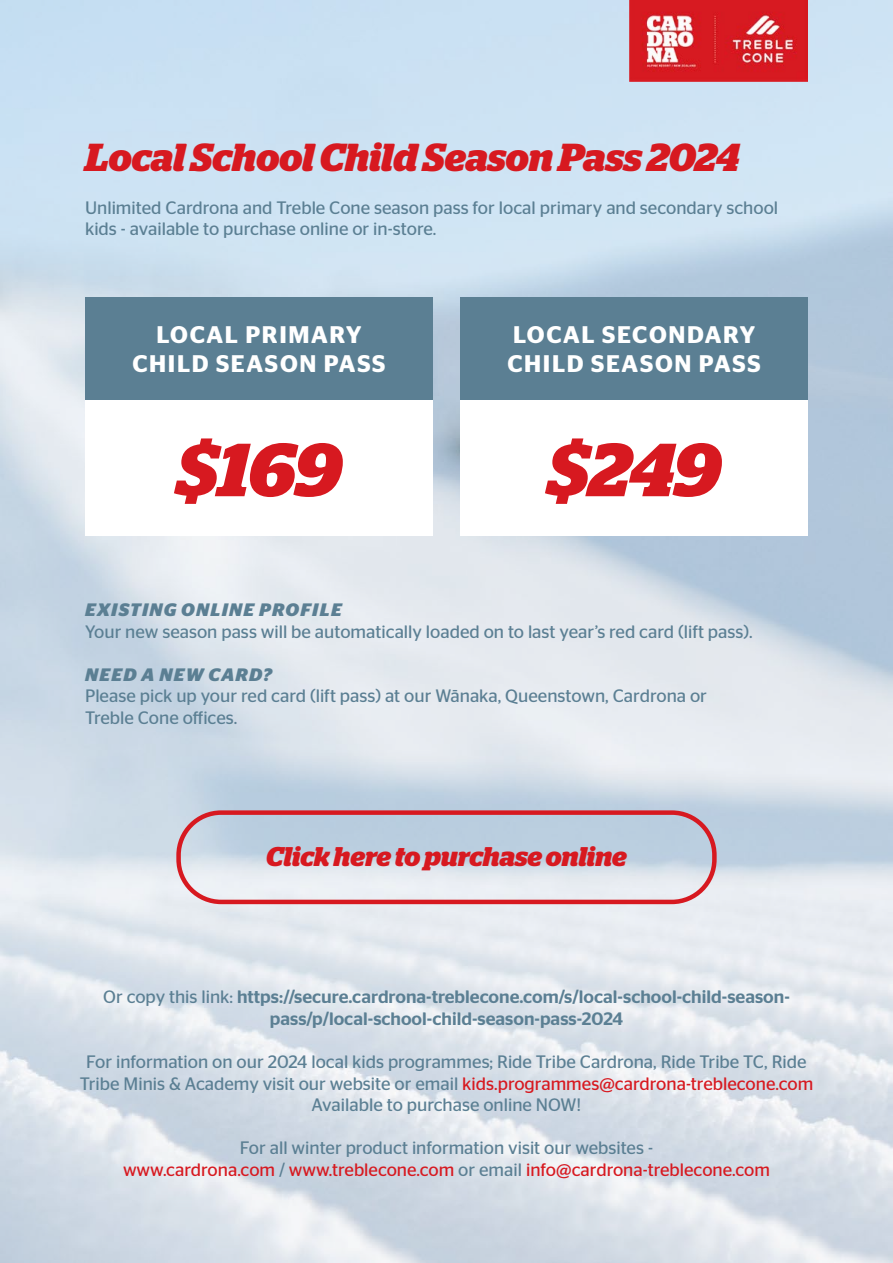
<style>
.page{position:relative;width:893px;height:1263px;background:#fff}
.page>*{position:absolute;margin:0;border:0;box-sizing:border-box;transform-origin:0 0}
.t1{font:italic 700 75px "Stag";letter-spacing:-.015em;color:#d71920}
.t2{font:italic 700 39px "Stag";letter-spacing:-.005em;color:#d71920}
.t3{font:italic 700 27px "Stag";letter-spacing:-.005em;color:#d71920}
.t4{font:600 24px/28.8px "Stag Sans";letter-spacing:.07em;color:#fff;text-align:center}
.t5{font:18px/21.6px "Stag Sans";color:#5b7f93}
.t6{font:500 18px/21.6px "Stag Sans";color:#5b7f93;text-align:center}
.t7{font:18px/21.6px "Stag Sans";color:#d71920;text-align:center}
.t8{font:italic 700 18px "Stag Sans";letter-spacing:.07em;color:#5b7f93}
.s1{font-weight:400}
.s2{color:#d71920}
.s3{color:#5b7f93}
</style>
<div class="page">
<img style="left:0;top:0;width:893px;height:1263px">
<img style="left:629px;top:0;width:179px;height:82px">
<div style="left:176px;top:810px;width:541px;height:94px;border:4px solid #d71920;border-radius:43px"></div>
<div style="left:85px;top:298px;width:348px;height:103px;background:#5b7f93"></div>
<div style="left:85px;top:401px;width:348px;height:135px;background:#fff"></div>
<div style="left:460px;top:298px;width:348px;height:103px;background:#5b7f93"></div>
<div style="left:460px;top:401px;width:348px;height:135px;background:#fff"></div>
<h2 class="t2" style="left:85px;top:134px;width:656px">Local School Child Season Pass 2024</h2>
<p class="t5" style="left:85px;top:197px;width:695px">Unlimited Cardrona and Treble Cone season pass for local primary and secondary school kids - available to purchase online or in-store.</p>
<h3 class="t4" style="left:132px;top:321px;width:255px">LOCAL PRIMARY<br>CHILD SEASON PASS</h3>
<h1 class="t1" style="left:177px;top:426px;width:166px">$169</h1>
<h3 class="t4" style="left:507px;top:321px;width:255px;text-align:left">LOCAL SECONDARY<br>CHILD SEASON PASS</h3>
<h1 class="t1" style="left:548px;top:426px;width:174px">$249</h1>
<p class="t8" style="left:85px;top:599px;width:258px">EXISTING ONLINE PROFILE</p>
<p class="t5" style="left:85px;top:620px;width:669px">Your new season pass will be automatically loaded on to last year’s red card (lift pass).</p>
<p class="t8" style="left:85px;top:664px;width:188px">NEED A NEW CARD?</p>
<p class="t5" style="left:85px;top:685px;width:623px">Please pick up your red card (lift pass) at our Wānaka, Queenstown, Cardrona or<br>Treble Cone offices.</p>
<h3 class="t3" style="left:266px;top:841px;width:362px">Click here to purchase online</h3>
<p class="t6" style="left:103px;top:986px;width:688px"><span class="s1">Or copy this link:</span> https://secure.cardrona-treblecone.com/s/local-school-child-season&shy;pass/p/local-school-child-season-pass-2024</p>
<p class="t5" style="left:80px;top:1051px;width:735px;text-align:center">For information on our 2024 local kids programmes; Ride Tribe Cardrona, Ride Tribe TC, Ride<br>Tribe Minis &amp; Academy visit our website or email <span class="s2">kids.programmes@cardrona-treblecone.com<br></span>Available to purchase online NOW!</p>
<p class="t7" style="left:123px;top:1137px;width:648px"><span class="s3">For all winter product information visit our websites -<br></span>www.cardrona.com <span class="s3">/</span> www.treblecone.com <span class="s3">or email</span> info@cardrona-treblecone.com</p>
</div>
